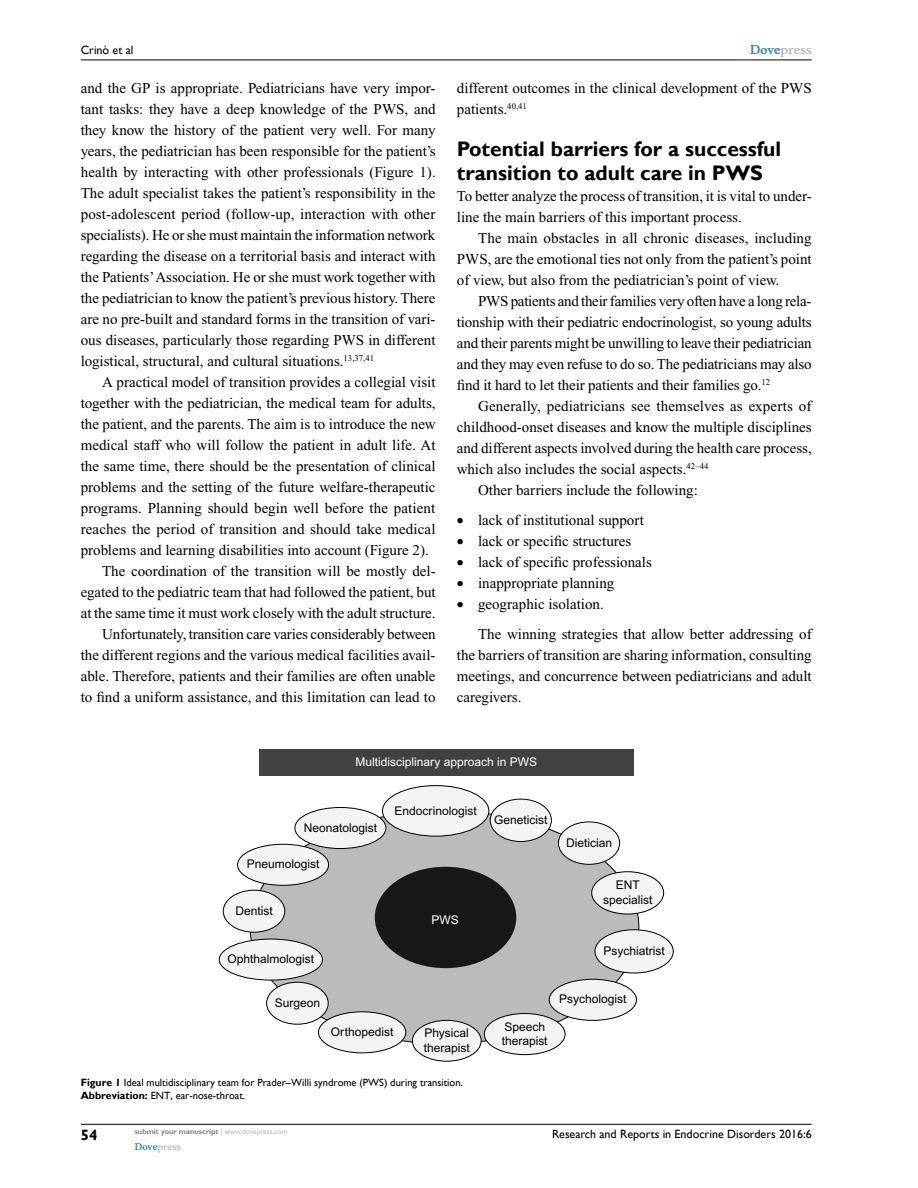
<style>
.page{position:relative;width:918px;height:1188px;background:#fff}
.page>*{position:absolute;margin:0;border:0;box-sizing:border-box;transform-origin:0 0}
.t1{font:700 21px/24px "Gill Sans";color:#000}
.t2{font:15px/21px "Times New Roman";color:#000;text-align:justify}
.t3{font:700 15px "Gill Sans";color:#000}
.t4{font:12px/14.4px "Arial";color:#000}
.t5{font:12px "Gill Sans";color:#000}
.t6{font:12px "Arial";color:#fff}
.t7{font:700 12px "Musee";color:#b8babc}
.t8{font:10.5px/13.5px "Gill Sans";color:#000}
.t9{font:700 9px "Musee";color:#b8babc}
.t10{font:700 7.5px "Gill Sans";color:#808285}
.s1{color:#3785ad}
.s2{font-weight:700}
.s3{font-weight:400;color:#b8babc}
</style>
<div class="page">
<hr style="left:81px;top:1124px;width:731px;height:1px;background:#000">
<hr style="left:81px;top:60px;width:731px;height:1px;background:#000">
<div style="left:259px;top:749px;width:374px;height:26px;background:#414141"></div>
<div style="left:250px;top:811px;width:389px;height:233px;background:#bbb;border-radius:50%"></div>
<div style="left:375px;top:867px;width:141px;height:101px;background:#181818;border-radius:50%"></div>
<div style="left:383px;top:786px;width:106px;height:50px;background:#f3f3f4;border-radius:50%"></div>
<div style="left:382px;top:785px;width:107px;height:52px;border:1px solid #000;border-radius:50%"></div>
<div style="left:490px;top:799px;width:61px;height:43px;background:#f3f3f4;border-radius:50%"></div>
<div style="left:490px;top:799px;width:62px;height:43px;border:1px solid #000;border-radius:50%"></div>
<div style="left:558px;top:822px;width:62px;height:42px;background:#f3f3f4;border-radius:50%"></div>
<div style="left:558px;top:822px;width:62px;height:43px;border:1px solid #000;border-radius:50%"></div>
<div style="left:295px;top:807px;width:91px;height:42px;background:#f3f3f4;border-radius:50%"></div>
<div style="left:295px;top:807px;width:91px;height:42px;border:1px solid #000;border-radius:50%"></div>
<div style="left:238px;top:844px;width:91px;height:41px;background:#f3f3f4;border-radius:50%"></div>
<div style="left:237px;top:844px;width:92px;height:42px;border:1px solid #000;border-radius:50%"></div>
<div style="left:219px;top:939px;width:103px;height:41px;background:#f3f3f4;border-radius:50%"></div>
<div style="left:219px;top:939px;width:104px;height:41px;border:1px solid #000;border-radius:50%"></div>
<div style="left:318px;top:1012px;width:88px;height:41px;background:#f3f3f4;border-radius:50%"></div>
<div style="left:318px;top:1011px;width:88px;height:42px;border:1px solid #000;border-radius:50%"></div>
<div style="left:223px;top:890px;width:62px;height:42px;background:#f3f3f4;border-radius:50%"></div>
<div style="left:223px;top:890px;width:62px;height:43px;border:1px solid #000;border-radius:50%"></div>
<div style="left:267px;top:982px;width:61px;height:42px;background:#f3f3f4;border-radius:50%"></div>
<div style="left:266px;top:982px;width:63px;height:43px;border:1px solid #000;border-radius:50%"></div>
<div style="left:412px;top:1020px;width:69px;height:41px;background:#f3f3f4;border-radius:50%"></div>
<div style="left:412px;top:1020px;width:70px;height:42px;border:1px solid #000;border-radius:50%"></div>
<div style="left:484px;top:1014px;width:81px;height:41px;background:#f3f3f4;border-radius:50%"></div>
<div style="left:484px;top:1013px;width:81px;height:42px;border:1px solid #000;border-radius:50%"></div>
<div style="left:549px;top:979px;width:87px;height:41px;background:#f3f3f4;border-radius:50%"></div>
<div style="left:549px;top:979px;width:88px;height:42px;border:1px solid #000;border-radius:50%"></div>
<div style="left:595px;top:930px;width:78px;height:43px;background:#f3f3f4;border-radius:50%"></div>
<div style="left:595px;top:929px;width:79px;height:44px;border:1px solid #000;border-radius:50%"></div>
<div style="left:592px;top:872px;width:72px;height:42px;background:#f3f3f4;border-radius:50%"></div>
<div style="left:591px;top:871px;width:73px;height:43px;border:1px solid #000;border-radius:50%"></div>
<p class="t5" style="left:81px;top:43px;width:54px">Crinò et al</p>
<p class="t2" style="left:81px;top:77px;width:356px">and the GP is appropriate. Pediatricians have very impor&shy;tant tasks: they have a deep knowledge of the PWS, and they know the history of the patient very well. For many years, the pediatrician has been responsible for the patient’s health by interacting with other professionals (Figure 1).<br>The adult specialist takes the patient’s responsibility in the post-adolescent period (follow-up, interaction with other specialists). He or she must maintain the information network regarding the disease on a territorial basis and interact with the Patients’ Association. He or she must work together with the pediatrician to know the patient’s previous history. There are no pre-built and standard forms in the transition of vari&shy;ous diseases, particularly those regarding PWS in different logistical, structural, and cultural situations.<sup>13,37,41</sup></p>
<p class="t2" style="left:102px;top:371px;width:335px">A practical model of transition provides a collegial visit</p>
<p class="t2" style="left:81px;top:392px;width:356px">together with the pediatrician, the medical team for adults,</p>
<p class="t2" style="left:81px;top:413px;width:356px">the patient, and the parents. The aim is to introduce the new</p>
<p class="t2" style="left:81px;top:434px;width:356px">medical staff who will follow the patient in adult life. At</p>
<p class="t2" style="left:81px;top:455px;width:356px">the same time, there should be the presentation of clinical</p>
<p class="t2" style="left:81px;top:476px;width:356px">problems and the setting of the future welfare-therapeutic</p>
<p class="t2" style="left:81px;top:497px;width:356px">programs. Planning should begin well before the patient</p>
<p class="t2" style="left:81px;top:518px;width:356px">reaches the period of transition and should take medical</p>
<p class="t2" style="left:81px;top:539px;width:349px">problems and learning disabilities into account (Figure 2).</p>
<p class="t2" style="left:102px;top:560px;width:335px">The coordination of the transition will be mostly del-</p>
<p class="t2" style="left:81px;top:581px;width:356px">egated to the pediatric team that had followed the patient, but</p>
<p class="t2" style="left:81px;top:602px;width:356px">at the same time it must work closely with the adult structure.</p>
<p class="t2" style="left:102px;top:623px;width:335px">Unfortunately, transition care varies considerably between</p>
<p class="t2" style="left:81px;top:644px;width:356px">the different regions and the various medical facilities avail-</p>
<p class="t2" style="left:81px;top:665px;width:356px">able. Therefore, patients and their families are often unable</p>
<p class="t2" style="left:81px;top:686px;width:356px">to find a uniform assistance, and this limitation can lead to</p>
<p class="t7" style="left:750px;top:43px;width:63px"><span class="s1">Dove</span>press</p>
<p class="t2" style="left:457px;top:77px;width:356px">different outcomes in the clinical development of the PWS patients.<sup>40,41</sup></p>
<h1 class="t1" style="left:457px;top:137px;width:326px">Potential barriers for a successful transition to adult care in PWS</h1>
<p class="t2" style="left:457px;top:185px;width:356px">To better analyze the process of transition, it is vital to under&shy;line the main barriers of this important process.</p>
<p class="t2" style="left:457px;top:227px;width:356px;text-indent:21px">The main obstacles in all chronic diseases, including PWS, are the emotional ties not only from the patient’s point of view, but also from the pediatrician’s point of view.</p>
<p class="t2" style="left:457px;top:290px;width:356px;text-indent:21px">PWS patients and their families very often have a long rela&shy;tionship with their pediatric endocrinologist, so young adults and their parents might be unwilling to leave their pediatrician and they may even refuse to do so. The pediatricians may also find it hard to let their patients and their families go.<sup>12</sup></p>
<p class="t2" style="left:478px;top:395px;width:335px">Generally, pediatricians see themselves as experts of</p>
<p class="t2" style="left:457px;top:416px;width:356px">childhood-onset diseases and know the multiple disciplines</p>
<p class="t2" style="left:457px;top:437px;width:356px">and different aspects involved during the health care process,</p>
<p class="t2" style="left:457px;top:458px;width:253px">which also includes the social aspects.<sup>42–44</sup></p>
<p class="t2" style="left:478px;top:479px;width:221px">Other barriers include the following:</p>
<p class="t2" style="left:457px;top:509px;width:188px">• lack of institutional support</p>
<p class="t2" style="left:457px;top:530px;width:176px">• lack or specific structures</p>
<p class="t2" style="left:457px;top:551px;width:196px">• lack of specific professionals</p>
<p class="t2" style="left:457px;top:572px;width:159px">• inappropriate planning</p>
<p class="t2" style="left:478px;top:589px;width:335px;line-height:30px;text-indent:-21px">• geographic isolation.<br>The winning strategies that allow better addressing of</p>
<p class="t2" style="left:457px;top:644px;width:356px">the barriers of transition are sharing information, consulting meetings, and concurrence between pediatricians and adult caregivers.</p>
<p class="t6" style="left:355px;top:755px;width:183px">Multidisciplinary approach in PWS</p>
<p class="t4" style="left:395px;top:803px;width:84px">Endocrinologist</p>
<p class="t4" style="left:494px;top:813px;width:55px">Geneticist</p>
<p class="t4" style="left:304px;top:820px;width:75px">Neonatologist</p>
<p class="t4" style="left:247px;top:857px;width:74px">Pneumologist</p>
<p class="t4" style="left:235px;top:904px;width:39px">Dentist</p>
<p class="t4" style="left:228px;top:952px;width:88px">Ophthalmologist</p>
<p class="t4" style="left:275px;top:996px;width:47px">Surgeon</p>
<p class="t4" style="left:331px;top:1025px;width:64px">Orthopedist</p>
<p class="t4" style="left:424px;top:1026px;width:47px">Physical therapist</p>
<p class="t4" style="left:502px;top:1019px;width:47px">Speech therapist</p>
<p class="t6" style="left:431px;top:913px;width:29px">PWS</p>
<p class="t8" style="left:81px;top:1076px;width:384px"><span class="s2">Figure 1</span> Ideal multidisciplinary team for Prader–Willi syndrome (PWS) during transition.<br><span class="s2">Abbreviation:</span> ENT, ear-nose-throat.</p>
<p class="t4" style="left:566px;top:836px;width:48px">Dietician</p>
<p class="t4" style="left:603px;top:878px;width:51px;text-align:center">ENT specialist</p>
<p class="t4" style="left:603px;top:944px;width:63px">Psychiatrist</p>
<p class="t4" style="left:559px;top:992px;width:69px">Psychologist</p>
<p class="t3" style="left:81px;top:1126px;width:18px">54</p>
<p class="t10" style="left:135px;top:1127px;width:154px">submit your manuscript <span class="s3">| www.dovepress.com</span></p>
<p class="t9" style="left:135px;top:1141px;width:48px"><span class="s1">Dove</span>press</p>
<p class="t5" style="left:552px;top:1127px;width:261px">Research and Reports in Endocrine Disorders 2016:6</p>
</div>
